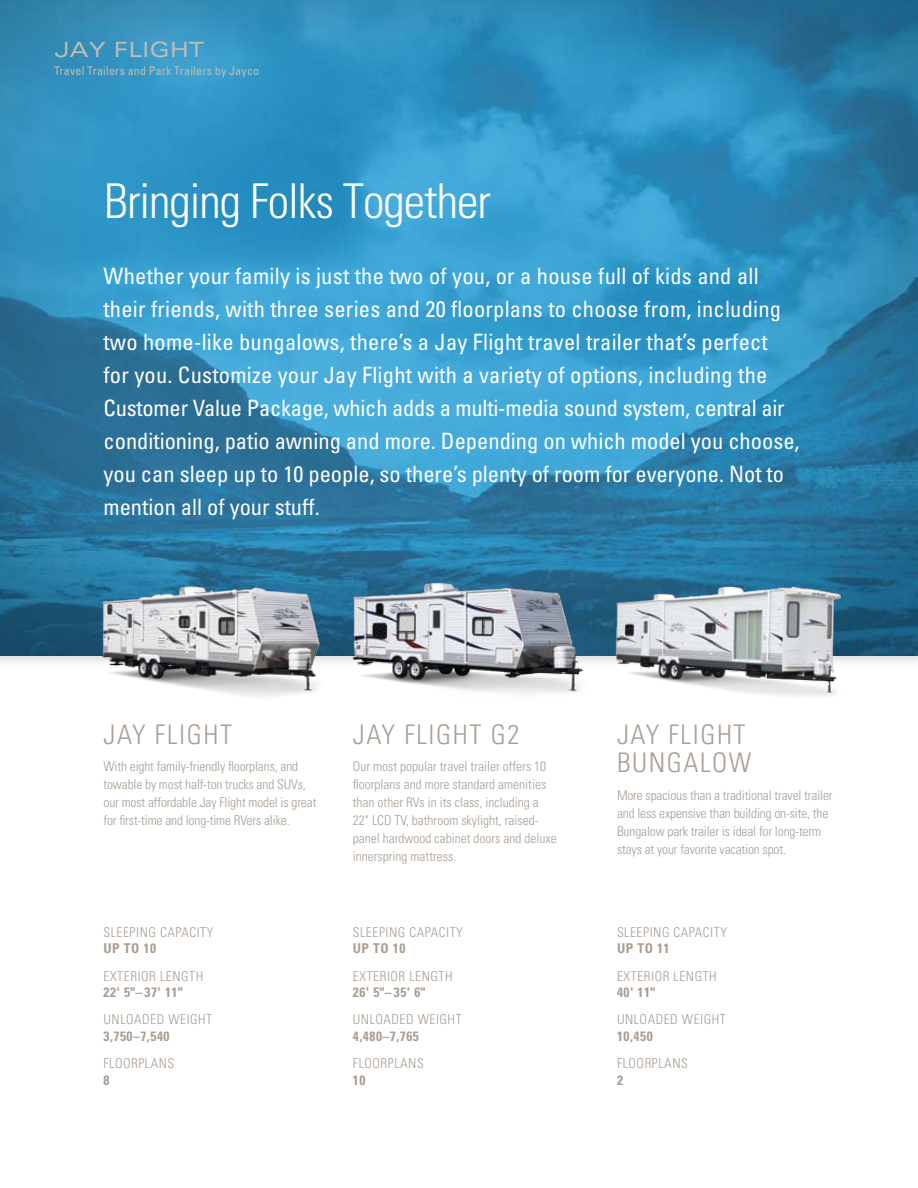
<style>
.page{position:relative;width:918px;height:1188px;background:#fff}
.page>*{position:absolute;margin:0;border:0;box-sizing:border-box;transform-origin:0 0}
.t1{font:300 condensed 48px "Univers";letter-spacing:-.02em;color:#fff}
.t2{font:300 condensed 27px/28.5px "Univers";letter-spacing:.06em;color:#aa9e93}
.t3{font:condensed 22.5px/33px "Univers";letter-spacing:.01em;color:#fff}
.t4{font:expanded 21px "Univers";letter-spacing:.015em;color:#c5bcb3}
.t5{font:300 condensed 13.5px/18px "Univers";color:#aa9e93}
.t6{font:300 condensed 13.5px "Univers";letter-spacing:.04em;color:#aa9e93}
.t7{font:700 condensed 13.5px "Univers";letter-spacing:.04em;color:#aa9e93}
.t8{font:condensed 12px "Univers";letter-spacing:.02em;color:#c5bcb3}
</style>
<div class="page">
<img style="left:0;top:0;width:918px;height:656px">
<img style="left:98px;top:580px;width:227px;height:117px">
<img style="left:349px;top:582px;width:240px;height:112px">
<img style="left:613px;top:575px;width:231px;height:121px">
<h3 class="t4" style="left:54px;top:37px;width:152px">Jay Flight</h3>
<p class="t8" style="left:54px;top:63px;width:207px">Travel Trailers and Park Trailers by Jayco</p>
<h1 class="t1" style="left:104px;top:172px;width:388px">Bringing Folks Together</h1>
<p class="t3" style="left:104px;top:259px;width:698px">Whether your family is just the two of you, or a house full of kids and all their friends, with three series and 20 floorplans to choose from, including two home-like bungalows, there’s a Jay Flight travel trailer that’s perfect<br>for you. Customize your Jay Flight with a variety of options, including the Customer Value Package, which adds a multi-media sound system, central air conditioning, patio awning and more. Depending on which model you choose, you can sleep up to 10 people, so there’s plenty of room for everyone. Not to mention all of your stuff.</p>
<h2 class="t2" style="left:104px;top:720px;width:130px">jay fli ght</h2>
<p class="t5" style="left:104px;top:758px;width:214px">With eight family-friendly floorplans, and towable by most half-ton trucks and SUVs, our most affordable Jay Flight model is great for first-time and long-time RVers alike.</p>
<p class="t6" style="left:104px;top:924px;width:112px">Sleepi ng Capacity</p>
<p class="t7" style="left:104px;top:940px;width:54px">UP TO 10</p>
<p class="t6" style="left:104px;top:968px;width:101px">Exteri or Length</p>
<p class="t7" style="left:104px;top:984px;width:81px">22' 5"– 37' 11"</p>
<p class="t6" style="left:104px;top:1012px;width:110px">Unloaded Weight</p>
<p class="t7" style="left:104px;top:1028px;width:68px">3,750–7,540</p>
<p class="t6" style="left:104px;top:1055px;width:71px">FloorPlans</p>
<p class="t7" style="left:104px;top:1072px;width:7px">8</p>
<h2 class="t2" style="left:353px;top:720px;width:168px">jay flight g2</h2>
<p class="t5" style="left:353px;top:758px;width:205px">Our most popular travel trailer offers 10 floorplans and more standard amenities than other RVs in its class, including a 22" LCD TV, bathroom skylight, raised&shy;panel hardwood cabinet doors and deluxe innerspring mattress.</p>
<p class="t6" style="left:353px;top:924px;width:112px">Sleepi ng Capacity</p>
<p class="t7" style="left:353px;top:940px;width:54px">UP TO 10</p>
<p class="t6" style="left:353px;top:968px;width:101px">Exteri or Length</p>
<p class="t7" style="left:353px;top:984px;width:74px">26' 5"– 35' 6"</p>
<p class="t6" style="left:353px;top:1012px;width:110px">Unloaded Weight</p>
<p class="t7" style="left:353px;top:1028px;width:68px">4,480–7,765</p>
<p class="t6" style="left:353px;top:1055px;width:71px">Floor Plans</p>
<p class="t7" style="left:353px;top:1072px;width:14px">10</p>
<h2 class="t2" style="left:617px;top:720px;width:131px">jay fli ght bungalow</h2>
<p class="t5" style="left:617px;top:786px;width:217px">More spacious than a traditional travel trailer and less expensive than building on-site, the Bungalow park trailer is ideal for long-term stays at your favorite vacation spot.</p>
<p class="t6" style="left:617px;top:924px;width:112px">Sleepi ng Capacity</p>
<p class="t7" style="left:617px;top:940px;width:54px">UP TO 11</p>
<p class="t6" style="left:617px;top:968px;width:101px">Exteri or Length</p>
<p class="t7" style="left:617px;top:984px;width:40px">40' 11"</p>
<p class="t6" style="left:617px;top:1012px;width:110px">Unloaded Weight</p>
<p class="t7" style="left:617px;top:1028px;width:37px">10,450</p>
<p class="t6" style="left:617px;top:1055px;width:71px">FloorPlans</p>
<p class="t7" style="left:617px;top:1072px;width:7px">2</p>
</div>
